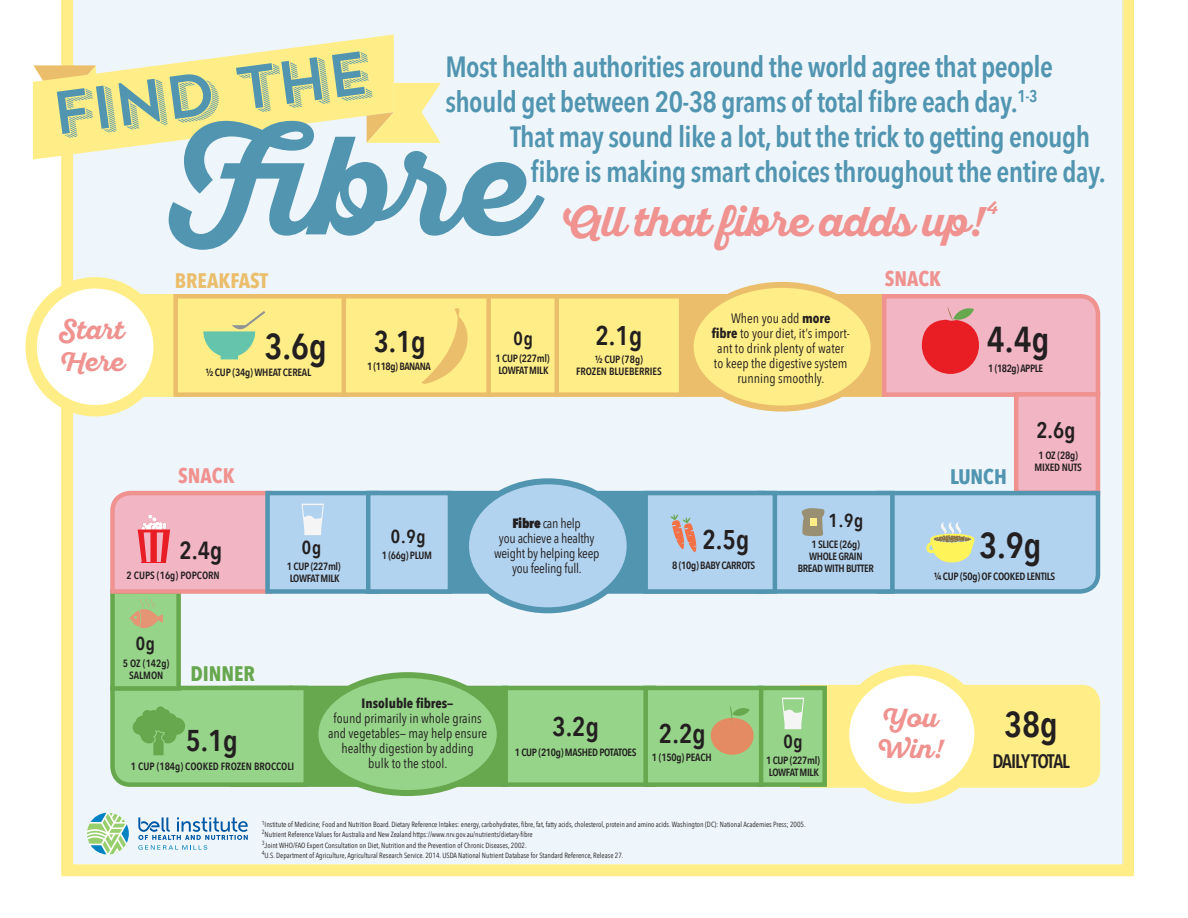
<style>
.page{position:relative;width:1188px;height:918px;background:#fff}
.page>*{position:absolute;margin:0;border:0;box-sizing:border-box;transform-origin:0 0}
.t1{font:700 139.5px "Sant Elia Script";color:#5195b0}
.t2{font:700 41.25px "Sant Elia Script";letter-spacing:-.02em;color:#ef9290}
.t3{font:600 36px "Avenir Next Condensed";color:#231f20}
.t4{font:600 30px "Avenir Next Condensed";color:#231f20}
.t5{font:600 29.25px/35.1px "Avenir Next Condensed";letter-spacing:-.02em;color:#5195b0}
.t6{font:600 27px "Avenir Next Condensed";color:#231f20}
.t7{font:700 26.1px "Sant Elia Script";color:#ef9290}
.t8{font:600 24.75px "Avenir Next Condensed";color:#231f20}
.t9{font:600 22.5px "Avenir Next Condensed";color:#231f20}
.t10{font:700 21px "Avenir Next Condensed";color:#ef9290}
.t11{font:700 21px "Avenir Next Condensed";color:#ebbe6c}
.t12{font:700 21px "Avenir Next Condensed";color:#67a74d}
.t13{font:700 21px "Avenir Next Condensed";color:#5195b0}
.t14{font:600 19.5px "Avenir Next Condensed";letter-spacing:-.065em;color:#231f20}
.t15{font:600 18.75px "Avenir Next Condensed";letter-spacing:.04em;color:#231f20}
.t16{font:700 18.3px "Sant Elia Script";color:#ef9290}
.t17{font:13.5px/15px "Avenir Next Condensed";color:#231f20;text-align:center}
.t18{font:13.5px "Avenir Next Condensed";letter-spacing:-.02em;color:#231f20}
.t19{font:600 10.5px/12px "Avenir Next Condensed";letter-spacing:-.03em;color:#231f20}
.t20{font:600 10.5px "Avenir Next Condensed";color:#231f20}
.t21{font:7.5px "Avenir Next Condensed";color:#231f20}
.s1{font-weight:700}
.s2{font-weight:800}
</style>
<div class="page">
<div style="left:61px;top:0;width:1073px;height:876px;background:#ffee87"></div>
<div style="left:73px;top:0;width:1051px;height:864px;background:#eff6fb"></div>
<div style="left:52px;top:294px;width:133px;height:102px;background:#ffee87"></div>
<div style="left:173px;top:294px;width:175px;height:103px;background:#ffee87;border:4px solid #ebbe6c"></div>
<div style="left:342px;top:294px;width:150px;height:103px;background:#ffee87;border:4px solid #ebbe6c"></div>
<div style="left:486px;top:294px;width:76px;height:103px;background:#ffee87;border:4px solid #ebbe6c"></div>
<div style="left:758px;top:686px;width:69px;height:101px;background:#96d489;border:4px solid #67a74d"></div>
<div style="left:675px;top:294px;width:210px;height:103px;background:#ebbe6c"></div>
<div style="left:554px;top:294px;width:129px;height:103px;background:#ffee87;border:4px solid #ebbe6c"></div>
<div style="left:1014px;top:392px;width:86px;height:103px;background:#f1b5c4;border:4px solid #ef9290"></div>
<div style="left:502px;top:686px;width:154px;height:101px;background:#96d489;border:4px solid #67a74d"></div>
<div style="left:643px;top:686px;width:120px;height:101px;background:#96d489;border:4px solid #67a74d"></div>
<div style="left:289px;top:686px;width:219px;height:101px;background:#67a74d"></div>
<div style="left:369px;top:491px;width:397px;height:103px;background:#5195b0"></div>
<div style="left:31px;top:283px;width:128px;height:128px;background:#fff;border-radius:50%"></div>
<div style="left:25px;top:277px;width:140px;height:139px;border:11px solid #ffee87;border-radius:50%"></div>
<svg style="left:844px;top:670px;width:136px;height:128px"></svg>
<div style="left:838px;top:664px;width:148px;height:140px;border:11px solid #ffee87;border-radius:50%"></div>
<div style="left:110px;top:590px;width:71px;height:101px;background:#96d489;border:4px solid #67a74d"></div>
<div style="left:265px;top:491px;width:114px;height:103px;background:#b2d3ef;border:4px solid #5195b0"></div>
<div style="left:366px;top:491px;width:86px;height:103px;background:#b2d3ef;border:4px solid #5195b0"></div>
<div style="left:711px;top:718px;width:43px;height:37px;background:#e58b63;border-radius:50%"></div>
<svg style="left:730px;top:706px;width:20px;height:17px"></svg>
<svg style="left:782px;top:684px;width:319px;height:105px"></svg>
<svg style="left:302px;top:504px;width:22px;height:31px"></svg>
<div style="left:758px;top:491px;width:137px;height:103px;background:#b2d3ef;border:4px solid #5195b0"></div>
<div style="left:643px;top:491px;width:134px;height:103px;background:#b2d3ef;border:4px solid #5195b0"></div>
<svg style="left:33px;top:35px;width:361px;height:125px"></svg>
<svg style="left:33px;top:51px;width:408px;height:92px"></svg>
<div style="left:691px;top:285px;width:183px;height:124px;background:#ffee87;border-radius:50%"></div>
<div style="left:688px;top:282px;width:189px;height:130px;border:6px solid #ebbe6c;border-radius:50%"></div>
<div style="left:315px;top:675px;width:185px;height:118px;background:#96d489;border-radius:50%"></div>
<div style="left:312px;top:672px;width:191px;height:124px;border:6px solid #67a74d;border-radius:50%"></div>
<div style="left:466px;top:481px;width:164px;height:129px;background:#b2d3ef;border-radius:50%"></div>
<div style="left:463px;top:478px;width:170px;height:135px;border:6px solid #5195b0;border-radius:50%"></div>
<svg style="left:203px;top:311px;width:62px;height:48px"></svg>
<svg style="left:110px;top:683px;width:200px;height:104px;background:#8fcc80"></svg>
<svg style="left:880px;top:294px;width:221px;height:105px;background:#eea1ac"></svg>
<svg style="left:421px;top:308px;width:47px;height:76px"></svg>
<svg style="left:110px;top:490px;width:164px;height:138px"></svg>
<svg style="left:138px;top:817px;width:110px;height:33px"></svg>
<svg style="left:87px;top:813px;width:42px;height:42px"></svg>
<svg style="left:801px;top:508px;width:24px;height:28px"></svg>
<div style="left:810px;top:519px;width:6px;height:7px;background:#ffee87"></div>
<svg style="left:670px;top:514px;width:26px;height:38px"></svg>
<svg style="left:874px;top:489px;width:227px;height:105px;background:#aacce0"></svg>
<p class="t5" style="left:445px;top:48px;width:609px">Most health authorities around the world agree that people should get between 20-38 grams of total fibre each day.<sup>1-3</sup></p>
<p class="t5" style="left:510px;top:118px;width:582px">That may sound like a lot, but the trick to getting enough</p>
<p class="t5" style="left:531px;top:153px;width:576px">fibre is making smart choices throughout the entire day.</p>
<p class="t2" style="left:560px;top:198px;width:426px">All that fibre adds up!</p>
<p class="t16" style="left:987px;top:197px;width:13px">4</p>
<p class="t1" style="left:168px;top:105px;width:364px">Fibre</p>
<p class="t7" style="left:60px;top:315px;width:66px">Start</p>
<p class="t7" style="left:59px;top:346px;width:66px">Here</p>
<p class="t11" style="left:175px;top:268px;width:95px">BREAKFAST</p>
<p class="t10" style="left:885px;top:266px;width:58px">SNACK</p>
<p class="t17" style="left:712px;top:310px;width:140px">When you add <span class="s1">more<br>fibre</span> to your diet, it’s import&shy;ant to drink plenty of water to keep the digestive system running smoothly.</p>
<p class="t4" style="left:374px;top:316px;width:54px">3.1g</p>
<p class="t6" style="left:595px;top:312px;width:48px">2.1g</p>
<p class="t3" style="left:264px;top:315px;width:64px">3.6g</p>
<p class="t3" style="left:987px;top:308px;width:64px">4.4g</p>
<p class="t15" style="left:514px;top:322px;width:21px">0g</p>
<p class="t19" style="left:496px;top:352px;width:55px">1 CUP (227ml)<br>LOWFAT MILK</p>
<p class="t19" style="left:595px;top:353px;width:50px">½ CUP (78g)</p>
<p class="t20" style="left:576px;top:362px;width:87px">FROZEN BLUEBERRIES</p>
<p class="t19" style="left:367px;top:360px;width:65px">1 (118g) BANANA</p>
<p class="t19" style="left:988px;top:362px;width:56px">1 (182g) APPLE</p>
<p class="t19" style="left:205px;top:366px;width:107px">½ CUP (34g) WHEAT CEREAL</p>
<p class="t10" style="left:178px;top:463px;width:58px">SNACK</p>
<p class="t13" style="left:950px;top:464px;width:58px">LUNCH</p>
<p class="t9" style="left:1036px;top:410px;width:41px">2.6g</p>
<p class="t19" style="left:1035px;top:449px;width:49px;text-align:center">1 OZ (28g)<br>MIXED NUTS</p>
<p class="t8" style="left:179px;top:529px;width:45px">2.4g</p>
<p class="t20" style="left:127px;top:566px;width:95px">2 CUPS (16g) POPCORN</p>
<p class="t15" style="left:136px;top:627px;width:21px">0g</p>
<p class="t19" style="left:123px;top:657px;width:48px">5 OZ (142g)</p>
<p class="t19" style="left:129px;top:669px;width:36px">SALMON</p>
<p class="t12" style="left:190px;top:661px;width:66px">DINNER</p>
<p class="t15" style="left:302px;top:531px;width:21px">0g</p>
<p class="t19" style="left:287px;top:560px;width:55px">1 CUP (227ml)<br>LOWFAT MILK</p>
<p class="t15" style="left:391px;top:521px;width:36px">0.9g</p>
<p class="t19" style="left:382px;top:549px;width:52px">1 (66g) PLUM</p>
<p class="t17" style="left:513px;top:515px;width:70px"><span class="s2">Fibre</span> can help</p>
<p class="t18" style="left:499px;top:526px;width:97px">you achieve a healthy</p>
<p class="t18" style="left:494px;top:541px;width:107px">weight by helping keep</p>
<p class="t18" style="left:512px;top:556px;width:71px">you feeling full.</p>
<p class="t15" style="left:829px;top:504px;width:36px">1.9g</p>
<p class="t6" style="left:702px;top:516px;width:48px">2.5g</p>
<p class="t19" style="left:812px;top:538px;width:50px">1 SLICE (26g)</p>
<p class="t19" style="left:798px;top:550px;width:78px;text-align:center">WHOLE GRAIN<br>BREAD WITH BUTTER</p>
<p class="t19" style="left:672px;top:559px;width:85px">8 (10g) BABY CARROTS</p>
<p class="t3" style="left:979px;top:514px;width:64px">3.9g</p>
<p class="t19" style="left:934px;top:570px;width:123px">¼ CUP (50g) OF COOKED LENTILS</p>
<p class="t4" style="left:186px;top:715px;width:54px">5.1g</p>
<p class="t20" style="left:131px;top:758px;width:165px">1 CUP (184g) COOKED FROZEN BROCCOLI</p>
<p class="t17" style="left:328px;top:695px;width:161px"><span class="s1">Insoluble fibres—<br></span>found primarily in whole grains and vegetables— may help ensure healthy digestion by adding<br>bulk to the stool.</p>
<p class="t7" style="left:882px;top:702px;width:57px">You</p>
<p class="t7" style="left:877px;top:734px;width:68px">Win!</p>
<p class="t6" style="left:552px;top:704px;width:48px">3.2g</p>
<p class="t6" style="left:659px;top:710px;width:48px">2.2g</p>
<p class="t3" style="left:1004px;top:694px;width:55px">38g</p>
<p class="t15" style="left:783px;top:725px;width:21px">0g</p>
<p class="t19" style="left:515px;top:746px;width:123px">1 CUP (210g) MASHED POTATOES</p>
<p class="t19" style="left:652px;top:751px;width:61px">1 (150g) PEACH</p>
<p class="t14" style="left:992px;top:744px;width:79px">DAILY TOTAL</p>
<p class="t19" style="left:766px;top:754px;width:55px">1 CUP (227ml)<br>LOWFAT MILK</p>
<p class="t21" style="left:262px;top:818px;width:545px"><sup>1</sup>Institute of Medicine; Food and Nutrition Board. Dietary Reference Intakes: energy, carbohydrates, fibre, fat, fatty acids, cholesterol, protein and amino acids. Washington (DC): National Academies Press; 2005.</p>
<p class="t21" style="left:262px;top:828px;width:272px"><sup>2</sup>Nutrient Reference Values for Australia and New Zealand https://www.nrv.gov.au/nutrients/dietary-fibre</p>
<p class="t21" style="left:262px;top:839px;width:266px"><sup>3</sup>Joint WHO/FAO Expert Consultation on Diet, Nutrition and the Prevention of Chronic Diseases, 2002.</p>
<p class="t21" style="left:262px;top:849px;width:363px"><sup>4</sup>U.S. Department of Agriculture, Agricultural Research Service. 2014. USDA National Nutrient Database for Standard Reference, Release 27.</p>
</div>
